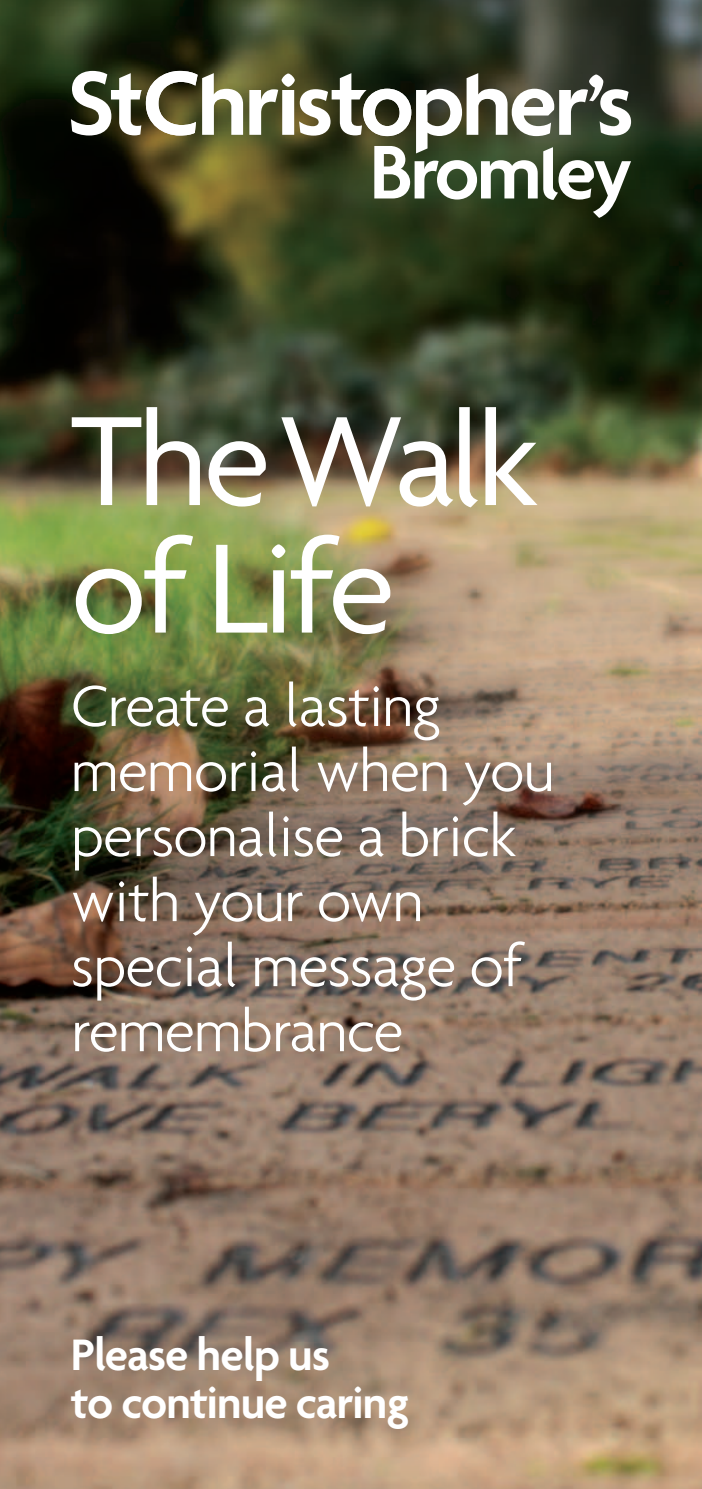
<style>
.page{position:relative;width:702px;height:1489px;background:#fff}
.page>*{position:absolute;margin:0;border:0;box-sizing:border-box;transform-origin:0 0}
.t1{font:137.5px/127.5px "Agenda";letter-spacing:-.03em;color:#fff}
.t2{font:300 62.5px/65px "Agenda";letter-spacing:-.015em;color:#fff}
.t3{font:600 47.75px/47.8px "Agenda";letter-spacing:-.02em;color:#fff}
</style>
<div class="page">
<img style="left:0;top:0;width:702px;height:1488px">
<svg style="left:71px;top:71px;width:172px;height:64px"></svg>
<svg style="left:249px;top:73px;width:382px;height:145px"></svg>
<h1 class="t1" style="left:71px;top:394px;width:468px">The Walk of Life</h1>
<p class="t2" style="left:71px;top:672px;width:485px">Create a lasting memorial when you personalise a brick with your own special message of remembrance</p>
<p class="t3" style="left:71px;top:1329px;width:339px">Please help us<br>to continue caring</p>
</div>
